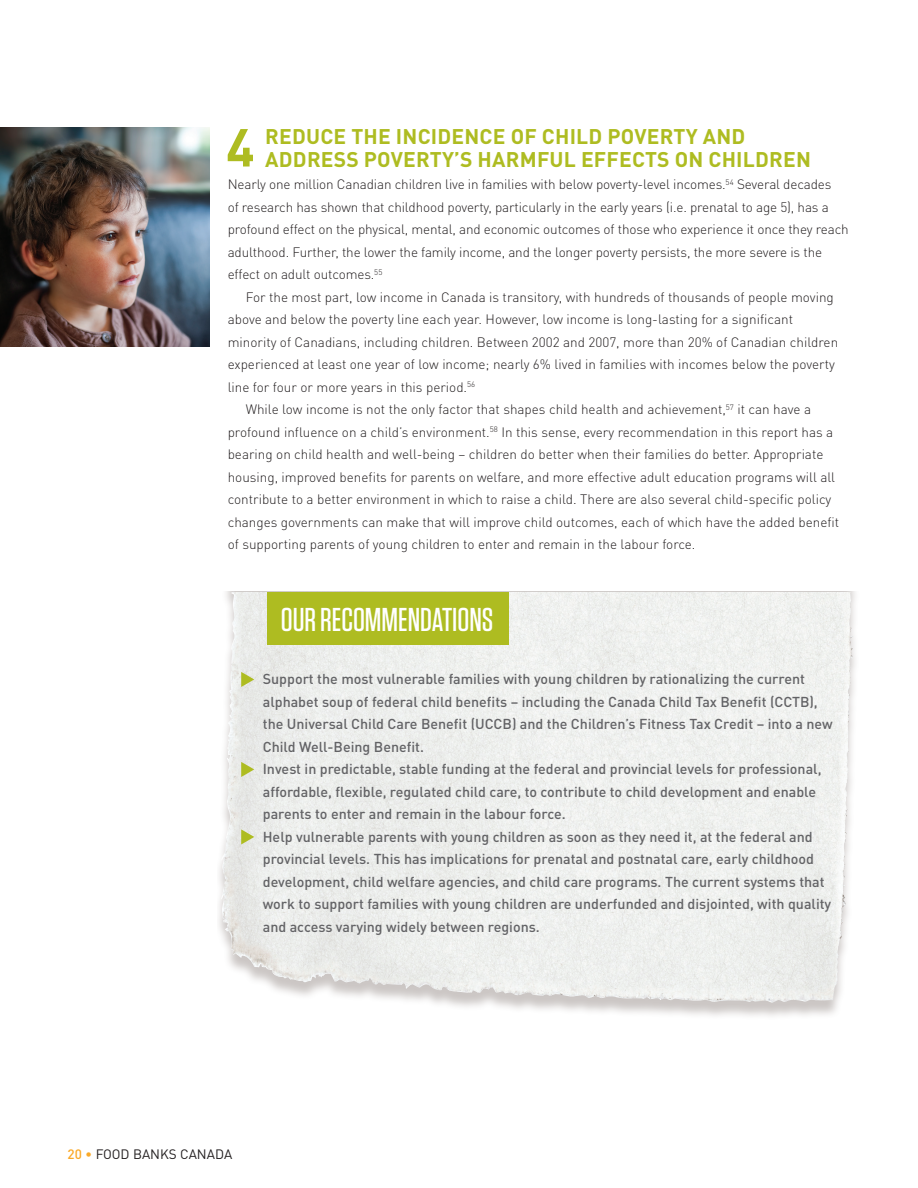
<style>
.page{position:relative;width:918px;height:1188px;background:#fff}
.page>*{position:absolute;margin:0;border:0;box-sizing:border-box;transform-origin:0 0}
.body__indent{font:700 52.65px "DIN Pro";color:#aebc21}
.t1{font:500 33px "Tungsten";color:#fff}
.body__indent-2{font:700 21px/22.5px "DIN Pro";letter-spacing:.01em;color:#aebc21}
.recommendation_summa{font:500 14.25px/22.5px "DIN Pro";color:#636366}
.body__indent-3{font:300 13.5px/22.5px "DIN Pro";color:#231f20}
.body__no_ident{font:300 13.5px/22.5px "DIN Pro";letter-spacing:-.01em;color:#231f20}
.t2{font:13.5px "DIN Pro";color:#231f20}
.s1{font-weight:500;color:#faa928}
.s2{color:#faa928}
</style>
<div class="page">
<div style="left:217px;top:592px;width:651px;height:429px;background:#7d716c;opacity:.4"></div>
<img style="left:221px;top:592px;width:123px;height:391px">
<svg style="left:241px;top:672px;width:13px;height:15px"></svg>
<svg style="left:241px;top:762px;width:13px;height:15px"></svg>
<svg style="left:241px;top:829px;width:13px;height:15px"></svg>
<img style="left:0;top:127px;width:210px;height:220px">
<div style="left:267px;top:592px;width:242px;height:53px;background:#aebc21"></div>
<p class="body__indent" style="left:226px;top:104px;width:30px">4</p>
<p class="body__indent-2" style="left:265px;top:123px;width:547px">REDUCE THE INCIDENCE OF CHILD POVERTY AND<br>ADDRESS POVERTY’S HARMFUL EFFECTS ON CHILDREN</p>
<p class="body__no_ident" style="left:228px;top:172px;width:623px">Nearly one million Canadian children live in families with below poverty-level incomes.<sup>54</sup> Several decades<br>of research has shown that childhood poverty, particularly in the early years (i.e. prenatal to age 5), has a profound effect on the physical, mental, and economic outcomes of those who experience it once they reach adulthood. Further, the lower the family income, and the longer poverty persists, the more severe is the effect on adult outcomes.<sup>55</sup></p>
<p class="body__indent-3" style="left:228px;top:284px;width:612px;text-indent:18px">For the most part, low income in Canada is transitory, with hundreds of thousands of people moving above and below the poverty line each year. However, low income is long-lasting for a significant minority of Canadians, including children. Between 2002 and 2007, more than 20% of Canadian children experienced at least one year of low income; nearly 6% lived in families with incomes below the poverty line for four or more years in this period.<sup>56</sup></p>
<p class="body__indent-3" style="left:228px;top:397px;width:613px;text-indent:18px">While low income is not the only factor that shapes child health and achievement,<sup>57</sup> it can have a profound influence on a child’s environment.<sup>58</sup> In this sense, every recommendation in this report has a bearing on child health and well-being – children do better when their families do better. Appropriate housing, improved benefits for parents on welfare, and more effective adult education programs will all contribute to a better environment in which to raise a child. There are also several child-specific policy changes governments can make that will improve child outcomes, each of which have the added benefit of supporting parents of young children to enter and remain in the labour force.</p>
<p class="t1" style="left:281px;top:603px;width:214px">OUR RECOMMENDATIONS</p>
<p class="recommendation_summa" style="left:263px;top:666px;width:571px">Support the most vulnerable families with young children by rationalizing the current alphabet soup of federal child benefits – including the Canada Child Tax Benefit (CCTB), the Universal Child Care Benefit (UCCB) and the Children’s Fitness Tax Credit – into a new Child Well-Being Benefit.</p>
<p class="recommendation_summa" style="left:263px;top:756px;width:560px">Invest in predictable, stable funding at the federal and provincial levels for professional, affordable, flexible, regulated child care, to contribute to child development and enable parents to enter and remain in the labour force.</p>
<p class="recommendation_summa" style="left:263px;top:824px;width:570px">Help vulnerable parents with young children as soon as they need it, at the federal and provincial levels. This has implications for prenatal and postnatal care, early childhood development, child welfare agencies, and child care programs. The current systems that work to support families with young children are underfunded and disjointed, with quality and access varying widely between regions.</p>
<p class="t2" style="left:68px;top:1144px;width:166px"><span class="s1">20</span> <span class="s2">•</span> FOOD BANKS CANADA</p>
</div>
